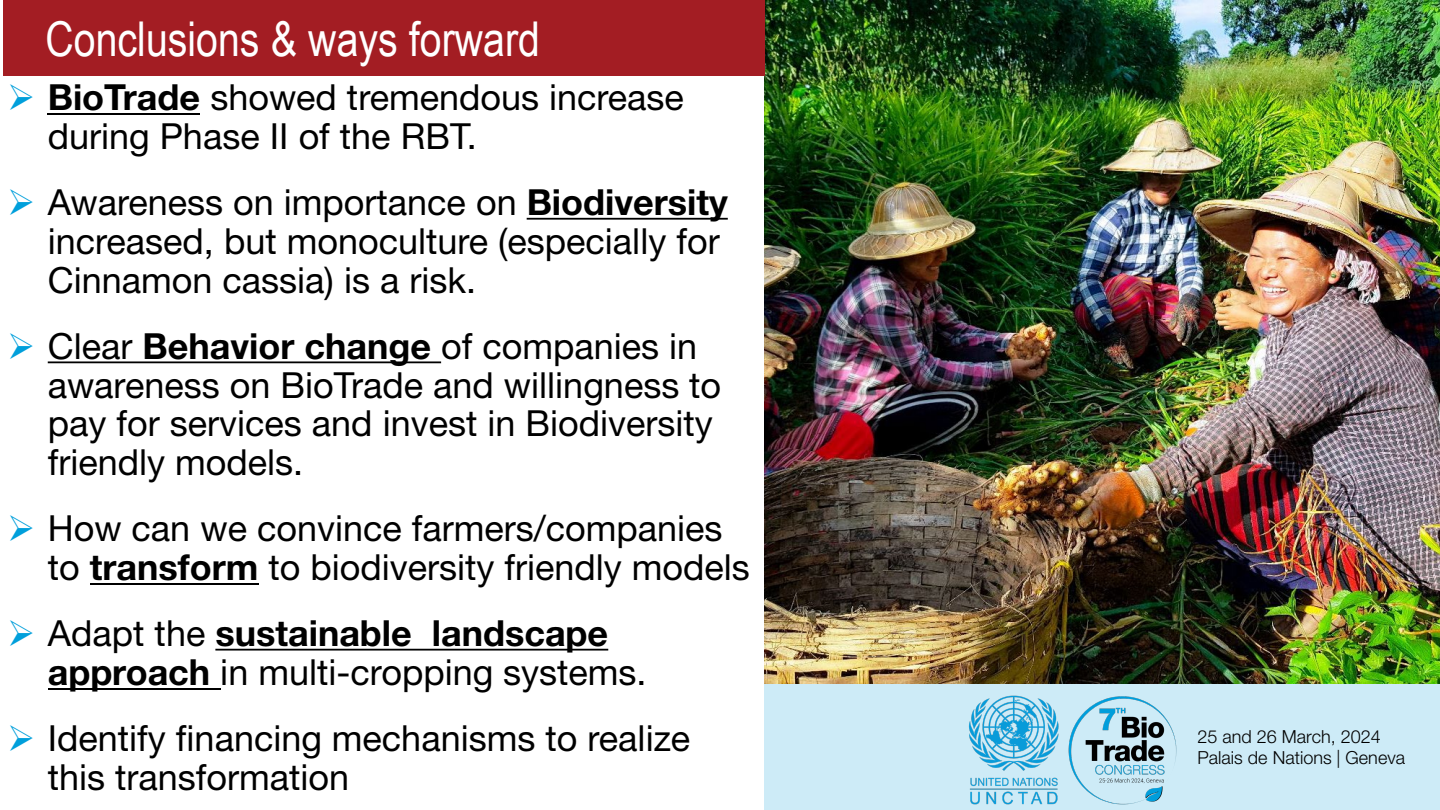
<style>
.page{position:relative;width:1440px;height:810px;background:#fff}
.page>*{position:absolute;margin:0;border:0;box-sizing:border-box;transform-origin:0 0}
.t1{font:48px "Arial Narrow";color:#fff}
.t2{font:36px/38.9px "Helvetica Neue LT Std";color:#000}
.t3{font:300 18px/21.6px "Helvetica Neue LT Std";color:#000}
.s1{color:#009fdb}
.s2{font-weight:700}
</style>
<div class="page">
<div style="left:764px;top:684px;width:676px;height:126px;background:#cdebf7"></div>
<img style="left:969px;top:695px;width:208px;height:110px">
<img style="left:764px;top:0;width:676px;height:684px">
<hr style="left:48px;top:113px;width:152px;height:2px;background:#000">
<svg style="left:527px;top:218px;width:201px;height:2px"></svg>
<svg style="left:48px;top:361px;width:393px;height:2px"></svg>
<hr style="left:90px;top:583px;width:168px;height:2px;background:#000">
<svg style="left:215px;top:649px;width:393px;height:2px"></svg>
<hr style="left:48px;top:688px;width:172px;height:1px;background:#000">
<div style="left:3px;top:0;width:761px;height:76px;background:#a31d23"></div>
<p class="t1" style="left:46px;top:4px;width:496px">Conclusions &amp; ways forward</p>
<p class="t2" style="left:48px;top:78px;width:638px;text-indent:-41px"><span class="s1">➢</span> <span class="s2">BioTrade</span> showed tremendous increase during Phase II of the RBT.</p>
<p class="t2" style="left:48px;top:182px;width:682px;text-indent:-41px"><span class="s1">➢</span> Awareness on importance on <span class="s2">Biodiversity </span>increased, but monoculture (especially for<br>Cinnamon cassia) is a risk.</p>
<p class="t2" style="left:48px;top:326px;width:675px;text-indent:-41px"><span class="s1">➢</span> Clear <span class="s2">Behavior change</span> of companies in awareness on BioTrade and willingness to pay for services and invest in Biodiversity friendly models.</p>
<p class="t2" style="left:48px;top:508px;width:704px;text-indent:-41px"><span class="s1">➢</span> How can we convince farmers/companies to <span class="s2">transform</span> to biodiversity friendly models</p>
<p class="t2" style="left:48px;top:613px;width:600px;text-indent:-41px"><span class="s1">➢</span> Adapt the <span class="s2">sustainable landscape approach</span> in multi-cropping systems.</p>
<p class="t2" style="left:48px;top:718px;width:644px;text-indent:-41px"><span class="s1">➢</span> Identify financing mechanisms to realize this transformation</p>
<p class="t3" style="left:1197px;top:725px;width:209px">25 and 26 March, 2024<br>Palais de Nations | Geneva</p>
</div>
